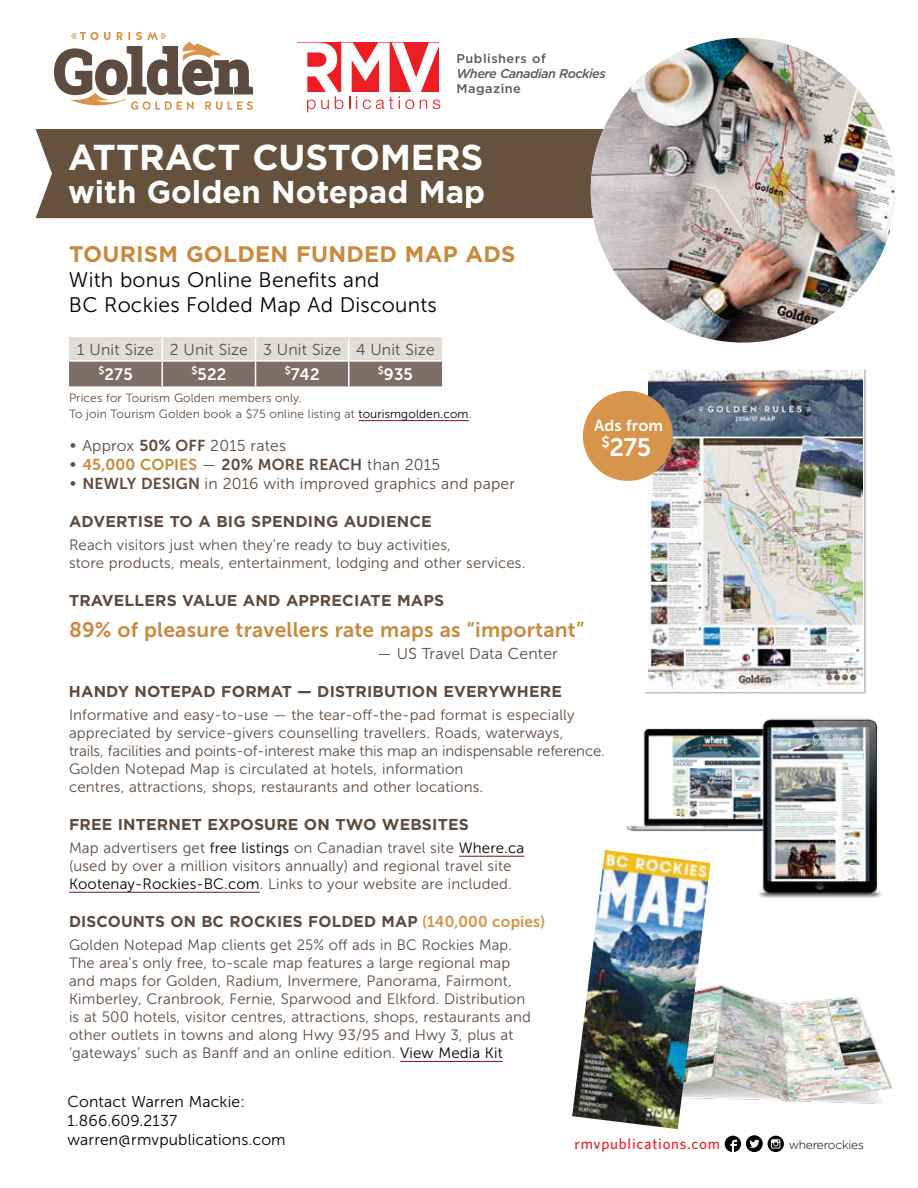
<style>
.page{position:relative;width:918px;height:1188px;background:#fff}
.page>*{position:absolute;margin:0;border:0;box-sizing:border-box;transform-origin:0 0}
.t1{font:700 70.95px "Gotham";color:#fff}
.t2{font:700 36px "Gotham";color:#fff}
.t3{font:700 31.5px "Gotham";color:#fff}
.t4{font:25.2px "Museo Sans 700";color:#fff}
.t5{font:700 22.5px "Gotham";letter-spacing:.01em;color:#c88a3d}
.t6{font:21px/25.2px "Museo Sans 300";letter-spacing:.01em;color:#000}
.t7{font:21px "Museo Sans 700";letter-spacing:.01em;color:#c88a3d}
.t8{font:16.5px "Museo Sans 700";letter-spacing:.01em;color:#fff}
.t9{font:16.05px "Museo Sans 700";letter-spacing:.01em;color:#fff}
.t10{font:700 15.75px "Gotham";letter-spacing:.01em;color:#5d4b3f}
.t11{font:15.75px "Museo Sans 300";letter-spacing:.01em;color:#5d4b3f}
.t12{font:15.75px/18.9px "Museo Sans 300";letter-spacing:.01em;color:#000}
.t13{font:15.75px "Museo Sans 700";letter-spacing:.01em;color:#c88a3d}
.t14{font:15px/18px "Museo Sans 300";letter-spacing:.01em;color:#5d4b3f}
.t15{font:500 15px "Whitney";letter-spacing:.05em;color:#ed1d24}
.t16{font:500 12.75px "Gotham";letter-spacing:.04em;color:#58595b}
.t17{font:italic 500 12.75px "Gotham";letter-spacing:-.04em;color:#58595b}
.t18{font:12px/15.9px "Museo Sans 300";letter-spacing:.01em;color:#5d4b3f}
.t19{font:300 12px "Gotham";letter-spacing:-.02em;color:#000}
.s1{color:#000}
.s2{font-family:"Gotham";font-weight:700}
.s3{font-family:"Museo Sans 700"}
.s4{font-family:"Gotham";font-weight:700;color:#5d4b3f}
.s5{font-family:"Museo Sans 300";color:#5d4b3f}
.s6{color:#5d4b3f}
.s7{font-family:"Museo Sans 700";font-weight:400;color:#d7944b}
</style>
<div class="page">
<img style="left:710px;top:985px;width:183px;height:119px">
<div style="left:36px;top:129px;width:568px;height:89px;background:#65513c"></div>
<svg style="left:307px;top:100px;width:22px;height:12px"></svg>
<svg style="left:335px;top:96px;width:8px;height:13px"></svg>
<svg style="left:349px;top:96px;width:1px;height:13px"></svg>
<svg style="left:356px;top:96px;width:1px;height:13px"></svg>
<svg style="left:363px;top:97px;width:30px;height:12px"></svg>
<svg style="left:399px;top:96px;width:15px;height:13px"></svg>
<svg style="left:420px;top:100px;width:7px;height:9px"></svg>
<svg style="left:433px;top:100px;width:7px;height:9px"></svg>
<div style="left:297px;top:43px;width:142px;height:49px;background:#ed1d24"></div>
<hr style="left:359px;top:420px;width:110px;height:1px;background:#7f1517">
<hr style="left:459px;top:856px;width:65px;height:1px;background:#7f1517">
<hr style="left:69px;top:892px;width:191px;height:1px;background:#7f1517">
<hr style="left:400px;top:1061px;width:103px;height:1px;background:#7f1517">
<svg style="left:69px;top:337px;width:373px;height:49px;background:#b0a7a0"></svg>
<hr style="left:349px;top:360px;width:93px;height:2px;background:#fff">
<hr style="left:348px;top:362px;width:2px;height:24px;background:#fff">
<img style="left:572px;top:850px;width:138px;height:279px">
<svg style="left:54px;top:32px;width:199px;height:78px"></svg>
<img style="left:591px;top:38px;width:304px;height:305px;border-radius:152px">
<img style="left:627px;top:728px;width:118px;height:104px">
<img style="left:745px;top:718px;width:137px;height:180px">
<svg style="left:725px;top:1135px;width:59px;height:17px"></svg>
<svg style="left:645px;top:370px;width:218px;height:309px"></svg>
<img style="left:649px;top:371px;width:213px;height:318px">
<div style="left:583px;top:391px;width:90px;height:90px;background:#d7944b;border-radius:50%"></div>
<h1 class="t1" style="left:291px;top:26px;width:153px">RMV</h1>
<p class="t16" style="left:456px;top:51px;width:91px">Publishers of</p>
<p class="t17" style="left:456px;top:66px;width:151px">Where Canadian Rockies</p>
<p class="t16" style="left:456px;top:81px;width:66px">Magazine</p>
<h2 class="t2" style="left:68px;top:137px;width:417px">ATTRACT CUSTOMERS</h2>
<h3 class="t3" style="left:68px;top:174px;width:419px">with Golden Notepad Map</h3>
<h3 class="t5" style="left:69px;top:241px;width:448px">TOURISM GOLDEN FUNDED MAP ADS</h3>
<h3 class="t6" style="left:69px;top:267px;width:369px">With bonus Online Benefits and<br>BC Rockies Folded Map Ad Discounts</h3>
<p class="t11" style="left:77px;top:341px;width:359px">1 Unit Size 2 Unit Size 3 Unit Size 4 Unit Size</p>
<p class="t8" style="left:98px;top:366px;width:36px"><sup>$</sup>275</p>
<p class="t8" style="left:191px;top:366px;width:36px"><sup>$</sup>522</p>
<p class="t8" style="left:285px;top:366px;width:36px"><sup>$</sup>742</p>
<p class="t8" style="left:378px;top:366px;width:37px"><sup>$</sup>935</p>
<p class="t18" style="left:69px;top:390px;width:404px">Prices for Tourism Golden members only.<br>To join Tourism Golden book a $75 online listing at <span class="s1">tourismgolden.com</span>.</p>
<p class="t11" style="left:69px;top:437px;width:218px"><span class="s2">•</span> Approx <span class="s3">50% OFF</span> 2015 rates</p>
<p class="t13" style="left:69px;top:456px;width:373px"><span class="s4">•</span> 45,000 COPIES <span class="s5">—</span> <span class="s6">20% MORE REACH</span> <span class="s5">than 2015</span></p>
<p class="t11" style="left:69px;top:475px;width:448px"><span class="s2">•</span> <span class="s3">NEWLY DESIGN</span> in 2016 with improved graphics and paper</p>
<p class="t10" style="left:69px;top:512px;width:364px">ADVERTISE TO A BIG SPENDING AUDIENCE</p>
<p class="t14" style="left:69px;top:536px;width:458px">Reach visitors just when they’re ready to buy activities,<br>store products, meals, entertainment, lodging and other services.</p>
<p class="t10" style="left:69px;top:591px;width:377px">TRAVELLERS VALUE AND APPRECIATE MAPS</p>
<h3 class="t7" style="left:69px;top:618px;width:517px">89% of pleasure travellers rate maps as “important”</h3>
<p class="t11" style="left:378px;top:645px;width:182px">— US Travel Data Center</p>
<p class="t10" style="left:69px;top:682px;width:494px">HANDY NOTEPAD FORMAT — DISTRIBUTION EVERYWHERE</p>
<p class="t14" style="left:69px;top:706px;width:538px">Informative and easy-to-use — the tear-off-the-pad format is especially appreciated by service-givers counselling travellers. Roads, waterways,<br>trails, facilities and points-of-interest make this map an indispensable reference.<br>Golden Notepad Map is circulated at hotels, information<br>centres, attractions, shops, restaurants and other locations.</p>
<p class="t10" style="left:69px;top:815px;width:401px">FREE INTERNET EXPOSURE ON TWO WEBSITES</p>
<p class="t14" style="left:69px;top:839px;width:457px">Map advertisers get <span class="s1">free listings</span> on Canadian travel site <span class="s1">Where.ca </span>(used by over a million visitors annually) and regional travel site<br><span class="s1">Kootenay-Rockies-BC.com</span>. Links to your website are included.</p>
<p class="t10" style="left:69px;top:912px;width:478px">DISCOUNTS ON BC ROCKIES FOLDED MAP <span class="s7">(140,000 copies)</span></p>
<p class="t14" style="left:69px;top:936px;width:464px">Golden Notepad Map clients get 25% off ads in BC Rockies Map.<br>The area’s only free, to-scale map features a large regional map and maps for Golden, Radium, Invermere, Panorama, Fairmont, Kimberley, Cranbrook, Fernie, Sparwood and Elkford. Distribution is at 500 hotels, visitor centres, attractions, shops, restaurants and other outlets in towns and along Hwy 93/95 and Hwy 3, plus at ‘gateways’ such as Banff and an online edition. <span class="s1">View Media Kit</span></p>
<p class="t9" style="left:594px;top:417px;width:71px">Ads from</p>
<h3 class="t4" style="left:602px;top:433px;width:51px"><sup>$</sup>275</h3>
<p class="t12" style="left:68px;top:1093px;width:220px">Contact Warren Mackie:<br>1.866.609.2137 warren@rmvpublications.com</p>
<p class="t15" style="left:575px;top:1135px;width:147px">rmvpublications.com</p>
<p class="t19" style="left:789px;top:1138px;width:77px">whererockies</p>
</div>
